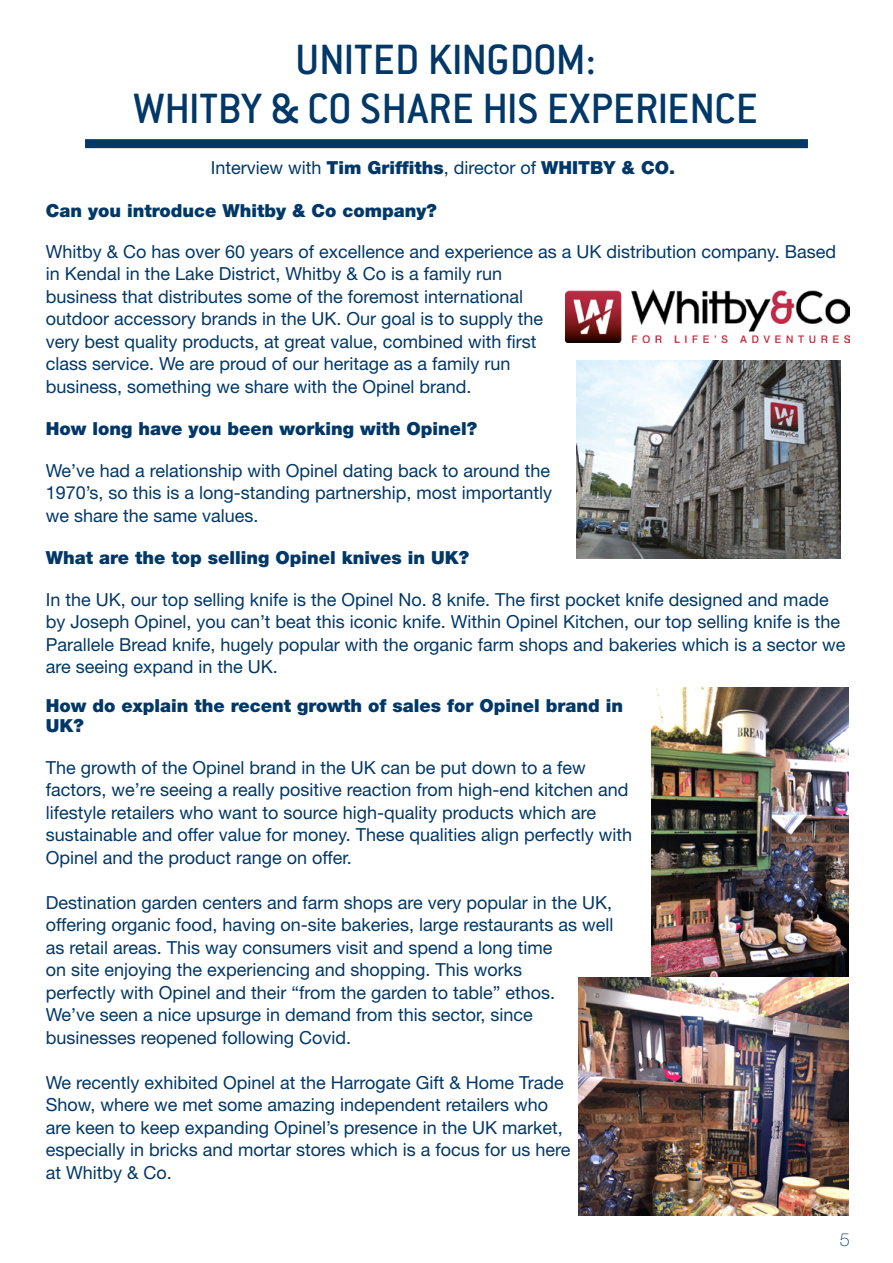
<style>
.page{position:relative;width:893px;height:1263px;background:#fff}
.page>*{position:absolute;margin:0;border:0;box-sizing:border-box;transform-origin:0 0}
.t1{font:500 46.5px/49.5px "Conduit ITC Std";letter-spacing:-.01em;color:#023867;text-align:center}
.t2{font:18px/22.5px "Helvetica Neue LT Std";color:#023867}
.t3{font:900 18px/19.5px "Helvetica Neue LT Std";color:#023867}
.t4{font:100 18px "Helvetica Neue LT Std";color:#023867}
.s1{font-weight:900}
</style>
<div class="page">
<img style="left:566px;top:289px;width:283px;height:53px">
<img style="left:576px;top:361px;width:264px;height:198px">
<div style="left:85px;top:139px;width:723px;height:9px;background:#023867"></div>
<img style="left:652px;top:687px;width:196px;height:290px">
<img style="left:579px;top:977px;width:269px;height:239px">
<h1 class="t1" style="left:133px;top:33px;width:626px">UNITED KINGDOM:<br>WHITBY &amp; CO SHARE HIS EXPERIENCE</h1>
<p class="t2" style="left:211px;top:157px;width:466px">Interview with <span class="s1">Tim Griffiths</span>, director of <span class="s1">WHITBY &amp; CO.</span></p>
<p class="t3" style="left:46px;top:201px;width:393px">Can you introduce Whitby &amp; Co company?</p>
<p class="t2" style="left:46px;top:240px;width:792px">Whitby &amp; Co has over 60 years of excellence and experience as a UK distribution company. Based in Kendal in the Lake District, Whitby &amp; Co is a family run<br>business that distributes some of the foremost international<br>outdoor accessory brands in the UK. Our goal is to supply the<br>very best quality products, at great value, combined with first<br>class service. We are proud of our heritage as a family run<br>business, something we share with the Opinel brand.</p>
<p class="t3" style="left:46px;top:418px;width:433px">How long have you been working with Opinel?</p>
<p class="t2" style="left:46px;top:459px;width:508px;text-align:justify">We’ve had a relationship with Opinel dating back to around the 1970’s, so this is a long-standing partnership, most importantly we share the same values.</p>
<p class="t3" style="left:46px;top:547px;width:425px">What are the top selling Opinel knives in UK?</p>
<p class="t2" style="left:46px;top:588px;width:801px">In the UK, our top selling knife is the Opinel No. 8 knife. The first pocket knife designed and made by Joseph Opinel, you can’t beat this iconic knife. Within Opinel Kitchen, our top selling knife is the Parallele Bread knife, hugely popular with the organic farm shops and bakeries which is a sector we are seeing expand in the UK.</p>
<p class="t3" style="left:46px;top:696px;width:579px">How do explain the recent growth of sales for Opinel brand in<br>UK?</p>
<p class="t2" style="left:46px;top:756px;width:588px">The growth of the Opinel brand in the UK can be put down to a few factors, we’re seeing a really positive reaction from high-end kitchen and lifestyle retailers who want to source high-quality products which are sustainable and offer value for money. These qualities align perfectly with Opinel and the product range on offer.</p>
<p class="t2" style="left:46px;top:891px;width:569px">Destination garden centers and farm shops are very popular in the UK, offering organic food, having on-site bakeries, large restaurants as well as retail areas. This way consumers visit and spend a long time<br>on site enjoying the experiencing and shopping. This works<br>perfectly with Opinel and their “from the garden to table” ethos.<br>We’ve seen a nice upsurge in demand from this sector, since businesses reopened following Covid.</p>
<p class="t2" style="left:46px;top:1071px;width:526px">We recently exhibited Opinel at the Harrogate Gift &amp; Home Trade Show, where we met some amazing independent retailers who are keen to keep expanding Opinel’s presence in the UK market, especially in bricks and mortar stores which is a focus for us here at Whitby &amp; Co.</p>
<p class="t4" style="left:840px;top:1229px;width:12px">5</p>
</div>
